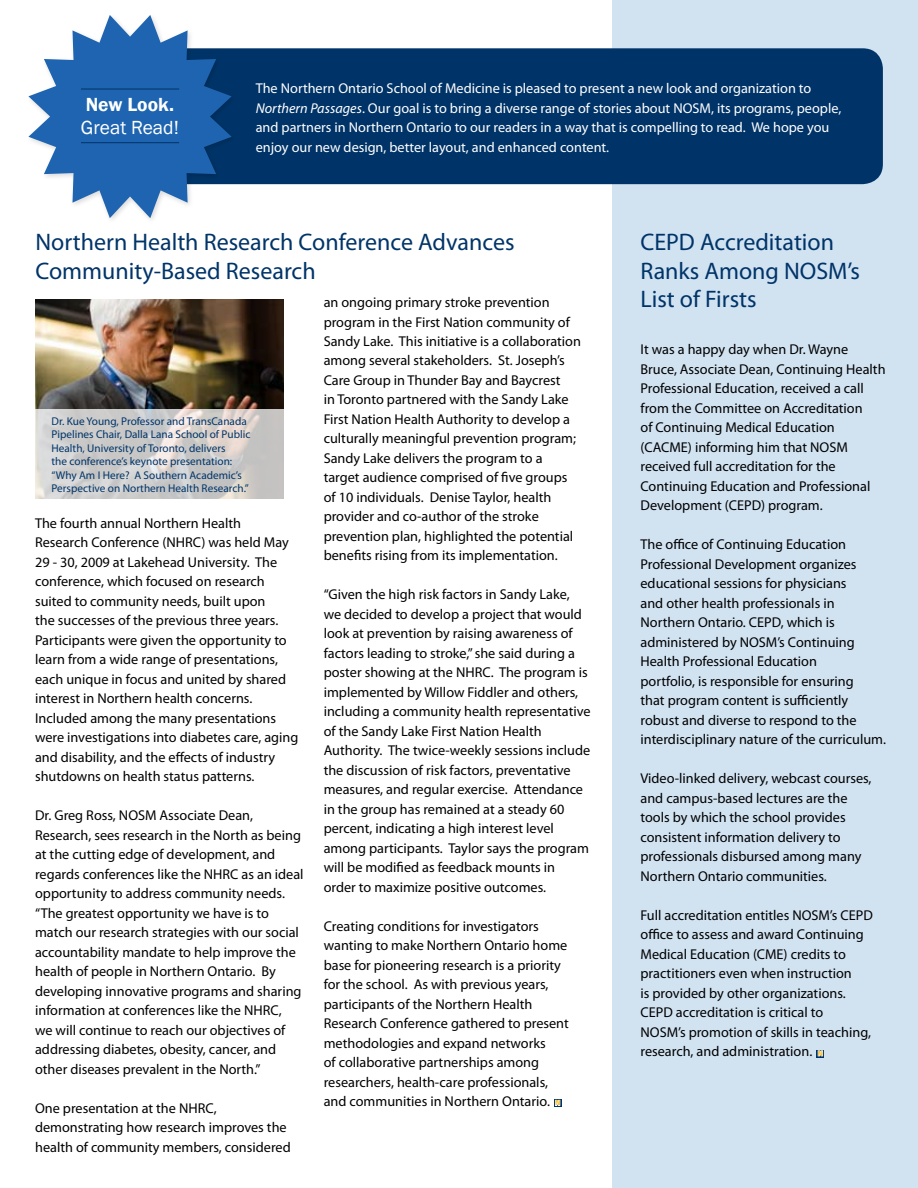
<style>
.page{position:relative;width:918px;height:1188px;background:#fff}
.page>*{position:absolute;margin:0;border:0;box-sizing:border-box;transform-origin:0 0}
.t1{font:24px/28.8px "Myriad Pro";color:#003468}
.t2{font:19.5px "Franklin Gothic";color:#fff}
.t3{font:600 19.5px "Franklin Gothic";color:#fff}
.t4{font:14.25px/19.5px "Myriad Pro";color:#000}
.t5{font:14.25px/19.5px "Myriad Pro";color:#fff}
.t6{font:11.25px/13.5px "Myriad Pro";color:#003468}
.t7{font:900 7.5px "Myriad Pro";color:#fdc336}
.s1{font-style:italic}
</style>
<div class="page">
<div style="left:612px;top:0;width:306px;height:1188px;background:#d1e2f1"></div>
<div style="left:115px;top:48px;width:768px;height:136px;background:#003468;border-radius:20px"></div>
<div style="left:25px;top:12px;width:212px;height:212px;background:#000;opacity:.15"></div>
<svg style="left:28px;top:15px;width:204px;height:203px"></svg>
<hr style="left:81px;top:89px;width:98px;height:1px;background:#003468">
<hr style="left:81px;top:142px;width:98px;height:1px;background:#003468">
<img style="left:35px;top:299px;width:249px;height:110px">
<svg style="left:554px;top:1099px;width:7px;height:8px"></svg>
<svg style="left:555px;top:1100px;width:5px;height:6px"></svg>
<svg style="left:35px;top:409px;width:249px;height:90px;background:#d0cdcc"></svg>
<svg style="left:817px;top:1050px;width:7px;height:7px"></svg>
<svg style="left:818px;top:1050px;width:5px;height:6px"></svg>
<h2 class="t3" style="left:86px;top:93px;width:90px">New Look.</h2>
<h2 class="t2" style="left:81px;top:116px;width:100px">Great Read!</h2>
<p class="t5" style="left:256px;top:78px;width:587px">The Northern Ontario School of Medicine is pleased to present a new look and organization to <span class="s1">Northern Passages</span>. Our goal is to bring a diverse range of stories about NOSM, its programs, people, and partners in Northern Ontario to our readers in a way that is compelling to read. We hope you enjoy our new design, better layout, and enhanced content.</p>
<h1 class="t1" style="left:35px;top:227px;width:481px">Northern Health Research Conference Advances<br>Community-Based Research</h1>
<h1 class="t1" style="left:640px;top:227px;width:221px">CEPD Accreditation<br>Ranks Among NOSM’s<br>List of Firsts</h1>
<p class="t4" style="left:324px;top:292px;width:259px">an ongoing primary stroke prevention program in the First Nation community of Sandy Lake. This initiative is a collaboration among several stakeholders. St. Joseph’s Care Group in Thunder Bay and Baycrest<br>in Toronto partnered with the Sandy Lake First Nation Health Authority to develop a culturally meaningful prevention program; Sandy Lake delivers the program to a target audience comprised of five groups of 10 individuals. Denise Taylor, health provider and co-author of the stroke prevention plan, highlighted the potential benefits rising from its implementation.</p>
<p class="t4" style="left:324px;top:585px;width:268px">“Given the high risk factors in Sandy Lake,<br>we decided to develop a project that would look at prevention by raising awareness of factors leading to stroke,” she said during a poster showing at the NHRC. The program is implemented by Willow Fiddler and others, including a community health representative of the Sandy Lake First Nation Health Authority. The twice-weekly sessions include the discussion of risk factors, preventative measures, and regular exercise. Attendance in the group has remained at a steady 60 percent, indicating a high interest level among participants. Taylor says the program will be modified as feedback mounts in order to maximize positive outcomes.</p>
<p class="t4" style="left:324px;top:916px;width:247px">Creating conditions for investigators wanting to make Northern Ontario home base for pioneering research is a priority for the school. As with previous years, participants of the Northern Health Research Conference gathered to present methodologies and expand networks<br>of collaborative partnerships among researchers, health-care professionals, and communities in Northern Ontario.</p>
<p class="t4" style="left:641px;top:340px;width:247px">It was a happy day when Dr. Wayne Bruce, Associate Dean, Continuing Health Professional Education, received a call from the Committee on Accreditation<br>of Continuing Medical Education (CACME) informing him that NOSM received full accreditation for the Continuing Education and Professional Development (CEPD) program.</p>
<p class="t4" style="left:641px;top:535px;width:247px">The office of Continuing Education Professional Development organizes educational sessions for physicians<br>and other health professionals in Northern Ontario. CEPD, which is administered by NOSM’s Continuing Health Professional Education<br>portfolio, is responsible for ensuring<br>that program content is sufficiently robust and diverse to respond to the interdisciplinary nature of the curriculum.</p>
<p class="t4" style="left:641px;top:769px;width:233px">Video-linked delivery, webcast courses, and campus-based lectures are the tools by which the school provides consistent information delivery to professionals disbursed among many Northern Ontario communities.</p>
<p class="t4" style="left:641px;top:905px;width:234px">Full accreditation entitles NOSM’s CEPD office to assess and award Continuing Medical Education (CME) credits to practitioners even when instruction<br>is provided by other organizations.<br>CEPD accreditation is critical to<br>NOSM’s promotion of skills in teaching, research, and administration.</p>
<p class="t6" style="left:52px;top:414px;width:200px">Dr. Kue Young, Professor and TransCanada Pipelines Chair, Dalla Lana School of Public Health, University of Toronto, delivers<br>the conference’s keynote presentation: “Why Am I Here? A Southern Academic’s Perspective on Northern Health Research.”</p>
<p class="t4" style="left:35px;top:513px;width:265px">The fourth annual Northern Health<br>Research Conference (NHRC) was held May 29 - 30, 2009 at Lakehead University. The conference, which focused on research suited to community needs, built upon<br>the successes of the previous three years.<br>Participants were given the opportunity to learn from a wide range of presentations, each unique in focus and united by shared interest in Northern health concerns.<br>Included among the many presentations were investigations into diabetes care, aging and disability, and the effects of industry shutdowns on health status patterns.</p>
<p class="t4" style="left:35px;top:805px;width:270px">Dr. Greg Ross, NOSM Associate Dean, Research, sees research in the North as being at the cutting edge of development, and regards conferences like the NHRC as an ideal opportunity to address community needs. “The greatest opportunity we have is to match our research strategies with our social accountability mandate to help improve the health of people in Northern Ontario. By developing innovative programs and sharing information at conferences like the NHRC,<br>we will continue to reach our objectives of addressing diabetes, obesity, cancer, and other diseases prevalent in the North.”</p>
<p class="t4" style="left:35px;top:1098px;width:257px">One presentation at the NHRC, demonstrating how research improves the health of community members, considered</p>
<p class="t7" style="left:818px;top:1048px;width:7px">N</p>
<p class="t7" style="left:555px;top:1098px;width:7px">N</p>
</div>
